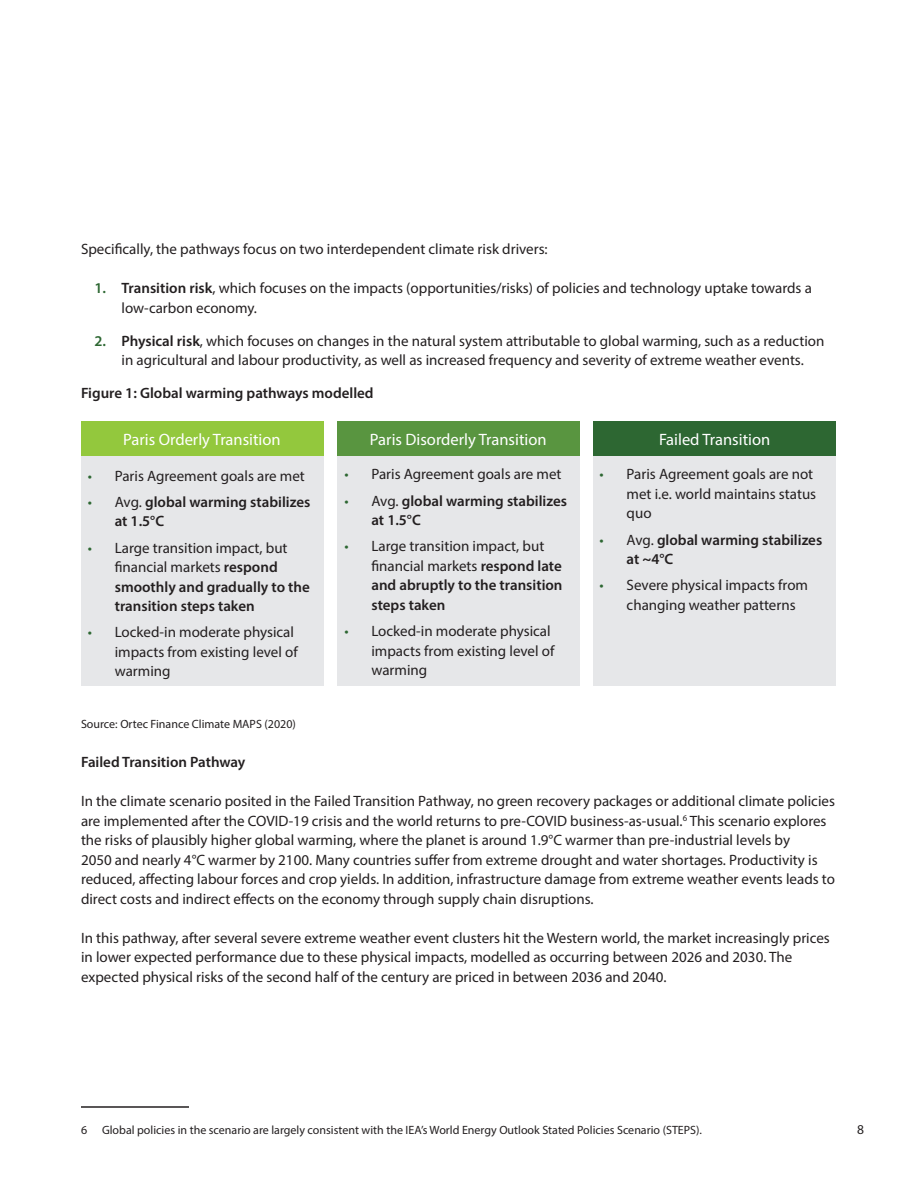
<style>
.page{position:relative;width:918px;height:1188px;background:#fff}
.page>*{position:absolute;margin:0;border:0;box-sizing:border-box;transform-origin:0 0}
.t1{font:16.5px "Myriad Pro";color:#fff}
.Main_body_text{font:15px/19.5px "Myriad Pro";color:#231f20}
.Figure{font:600 15px/19.5px "Myriad Pro";color:#231f20}
.Main_body_text-2{font:600 15px "Myriad Pro";color:#231f20}
.t2{font:13.5px "Myriad Pro";color:#231f20}
.Footnote{font:12px "Myriad Pro";color:#231f20}
.s1{font-weight:600;color:#2d6732}
.s2{font-weight:600}
.s3{color:#2d6732}
.s4{font-weight:400;color:#2d6732}
.s5{font-weight:400}
</style>
<div class="page">
<hr style="left:81px;top:1106px;width:108px;height:2px;background:#231f20">
<div style="left:81px;top:421px;width:243px;height:35px;background:#93c83d"></div>
<div style="left:81px;top:456px;width:243px;height:230px;background:#e6e7e9"></div>
<div style="left:337px;top:456px;width:243px;height:230px;background:#e6e7e9"></div>
<div style="left:593px;top:456px;width:243px;height:230px;background:#e6e7e9"></div>
<div style="left:337px;top:421px;width:243px;height:35px;background:#599540"></div>
<div style="left:593px;top:421px;width:243px;height:35px;background:#2d6732"></div>
<p class="Main_body_text" style="left:81px;top:239px;width:468px">Specifically, the pathways focus on two interdependent climate risk drivers:</p>
<p class="Main_body_text" style="left:122px;top:278px;width:692px;text-indent:-27px"><span class="s1">1.</span> <span class="s2">Transition risk</span>, which focuses on the impacts (opportunities/risks) of policies and technology uptake towards a low-carbon economy.</p>
<p class="Main_body_text" style="left:94px;top:331px;width:732px;text-align:center"><span class="s1">2.</span> <span class="s2">Physical risk</span>, which focuses on changes in the natural system attributable to global warming, such as a reduction in agricultural and labour productivity, as well as increased frequency and severity of extreme weather events.</p>
<p class="Figure" style="left:81px;top:383px;width:294px">Figure 1: Global warming pathways modelled</p>
<p class="t1" style="left:123px;top:429px;width:159px">Paris Orderly Transition</p>
<p class="t1" style="left:370px;top:429px;width:178px">Paris Disorderly Transition</p>
<p class="t1" style="left:659px;top:430px;width:113px">Failed Transition</p>
<p class="Main_body_text" style="left:88px;top:466px;width:219px"><span class="s3">•</span> Paris Agreement goals are met</p>
<p class="Figure" style="left:115px;top:492px;width:197px;text-indent:-27px"><span class="s4">•</span> <span class="s5">Avg.</span> global warming stabilizes at 1.5°C</p>
<p class="Figure" style="left:115px;top:537px;width:197px;text-indent:-27px"><span class="s4">•</span> <span class="s5">Large transition impact, but financial markets</span> respond smoothly and gradually to the transition steps taken</p>
<p class="Main_body_text" style="left:115px;top:622px;width:185px;text-indent:-27px"><span class="s3">•</span> Locked-in moderate physical impacts from existing level of warming</p>
<p class="Main_body_text" style="left:627px;top:464px;width:191px;text-indent:-27px"><span class="s3">•</span> Paris Agreement goals are not met i.e. world maintains status quo</p>
<p class="Figure" style="left:627px;top:529px;width:197px;text-indent:-27px"><span class="s4">•</span> <span class="s5">Avg.</span> global warming stabilizes at ~4°C</p>
<p class="Main_body_text" style="left:627px;top:575px;width:183px;text-indent:-27px"><span class="s3">•</span> Severe physical impacts from changing weather patterns</p>
<p class="Main_body_text" style="left:344px;top:464px;width:219px"><span class="s3">•</span> Paris Agreement goals are met</p>
<p class="Figure" style="left:371px;top:491px;width:197px;text-indent:-27px"><span class="s4">•</span> <span class="s5">Avg.</span> global warming stabilizes at 1.5°C</p>
<p class="Figure" style="left:371px;top:536px;width:193px;text-indent:-27px"><span class="s4">•</span> <span class="s5">Large transition impact, but financial markets</span> respond late and abruptly to the transition steps taken</p>
<p class="Main_body_text" style="left:371px;top:621px;width:185px;text-indent:-27px"><span class="s3">•</span> Locked-in moderate physical impacts from existing level of warming</p>
<p class="Footnote" style="left:81px;top:717px;width:216px">Source: Ortec Finance Climate MAPS (2020)</p>
<p class="Main_body_text-2" style="left:81px;top:753px;width:166px">Failed Transition Pathway</p>
<p class="Main_body_text" style="left:81px;top:791px;width:756px">In the climate scenario posited in the Failed Transition Pathway, no green recovery packages or additional climate policies are implemented after the COVID-19 crisis and the world returns to pre-COVID business-as-usual.<sup>6</sup> This scenario explores the risks of plausibly higher global warming, where the planet is around 1.9°C warmer than pre-industrial levels by<br>2050 and nearly 4°C warmer by 2100. Many countries suffer from extreme drought and water shortages. Productivity is reduced, affecting labour forces and crop yields. In addition, infrastructure damage from extreme weather events leads to direct costs and indirect effects on the economy through supply chain disruptions.</p>
<p class="Main_body_text" style="left:81px;top:928px;width:750px">In this pathway, after several severe extreme weather event clusters hit the Western world, the market increasingly prices in lower expected performance due to these physical impacts, modelled as occurring between 2026 and 2030. The expected physical risks of the second half of the century are priced in between 2036 and 2040.</p>
<p class="Footnote" style="left:81px;top:1123px;width:623px">6 Global policies in the scenario are largely consistent with the IEA’s World Energy Outlook Stated Policies Scenario (STEPS).</p>
<p class="t2" style="left:857px;top:1121px;width:8px">8</p>
</div>
